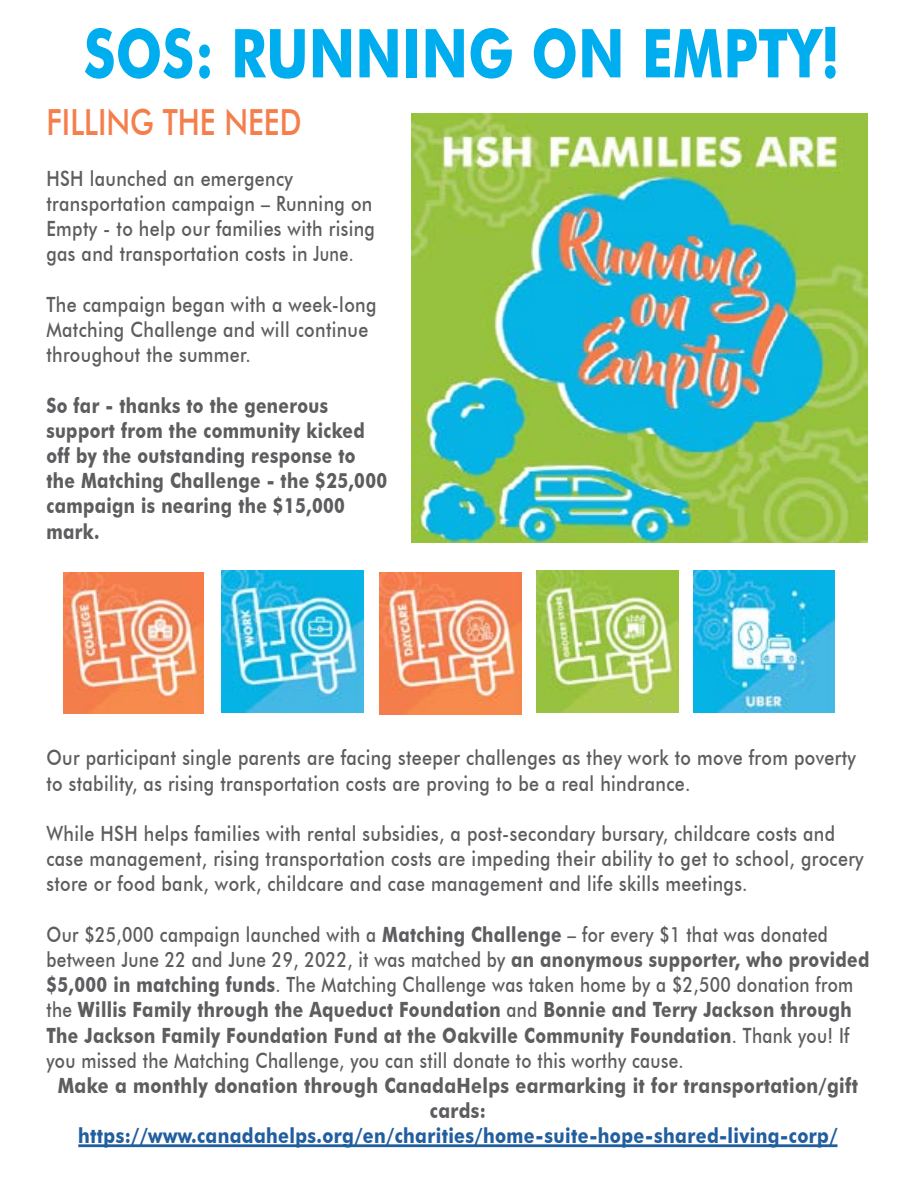
<style>
.page{position:relative;width:918px;height:1188px;background:#fff}
.page>*{position:absolute;margin:0;border:0;box-sizing:border-box;transform-origin:0 0}
.t1{font:700 67.5px "Futura BT";color:#00aeef;scale:.81 1}
.t2{font:500 36px "Futura BT";color:#f47e4c;scale:.82 1}
.t3{font:500 21px/25.2px "Futura BT";letter-spacing:.02em;color:#5d5d60;scale:.85 1}
.t4{font:500 21px/25.2px "Futura BT";letter-spacing:.02em;color:#5d5d60;scale:.82 1}
.t5{font:700 21px/25.2px "Futura BT";letter-spacing:.02em;color:#5d5d60;scale:.82 1}
.t6{font:700 21px/25.2px "Futura BT";letter-spacing:.02em;color:#5d5d60;text-align:center;scale:.85 1}
.t7{font:700 21px "Futura BT";letter-spacing:.02em;color:#215e9e;scale:.85 1}
.s1{font-weight:700}
</style>
<div class="page">
<hr style="left:78px;top:1144px;width:760px;height:3px;background:#215e9e">
<img style="left:411px;top:113px;width:456px;height:429px">
<img style="left:64px;top:573px;width:139px;height:140px">
<img style="left:221px;top:571px;width:142px;height:142px">
<img style="left:537px;top:571px;width:142px;height:142px">
<img style="left:693px;top:571px;width:141px;height:142px">
<img style="left:379px;top:573px;width:142px;height:142px">
<h1 class="t1" style="left:84px;top:12px;width:935px">SOS: RUNNING ON EMPTY!</h1>
<h2 class="t2" style="left:46px;top:101px;width:313px">FILLING THE NEED</h2>
<p class="t3" style="left:46px;top:166px;width:388px">HSH launched an emergency transportation campaign – Running on Empty - to help our families with rising gas and transportation costs in June.</p>
<p class="t3" style="left:46px;top:292px;width:390px">The campaign began with a week-long<br>Matching Challenge and will continue throughout the summer.</p>
<p class="t5" style="left:46px;top:392px;width:417px">So far - thanks to the generous support from the community kicked off by the outstanding response to the Matching Challenge - the $25,000 campaign is nearing the $15,000 mark.</p>
<p class="t3" style="left:46px;top:745px;width:954px">Our participant single parents are facing steeper challenges as they work to move from poverty to stability, as rising transportation costs are proving to be a real hindrance.</p>
<p class="t3" style="left:46px;top:821px;width:963px">While HSH helps families with rental subsidies, a post-secondary bursary, childcare costs and case management, rising transportation costs are impeding their ability to get to school, grocery store or food bank, work, childcare and case management and life skills meetings.</p>
<p class="t4" style="left:46px;top:922px;width:1005px">Our $25,000 campaign launched with a <span class="s1">Matching Challenge</span> – for every $1 that was donated between June 22 and June 29, 2022, it was matched by <span class="s1">an anonymous supporter, who provided $5,000 in matching funds</span>. The Matching Challenge was taken home by a $2,500 donation from the <span class="s1">Willis Family through the Aqueduct Foundation</span> and <span class="s1">Bonnie and Terry Jackson through The Jackson Family Foundation Fund at the Oakville Community Foundation</span>. Thank you! If you missed the Matching Challenge, you can still donate to this worthy cause.</p>
<p class="t6" style="left:58px;top:1073px;width:943px">Make a monthly donation through CanadaHelps earmarking it for transportation/gift cards:</p>
<p class="t7" style="left:78px;top:1123px;width:895px">https://www.canadahelps.org/en/charities/home-suite-hope-shared-living-corp/</p>
</div>
